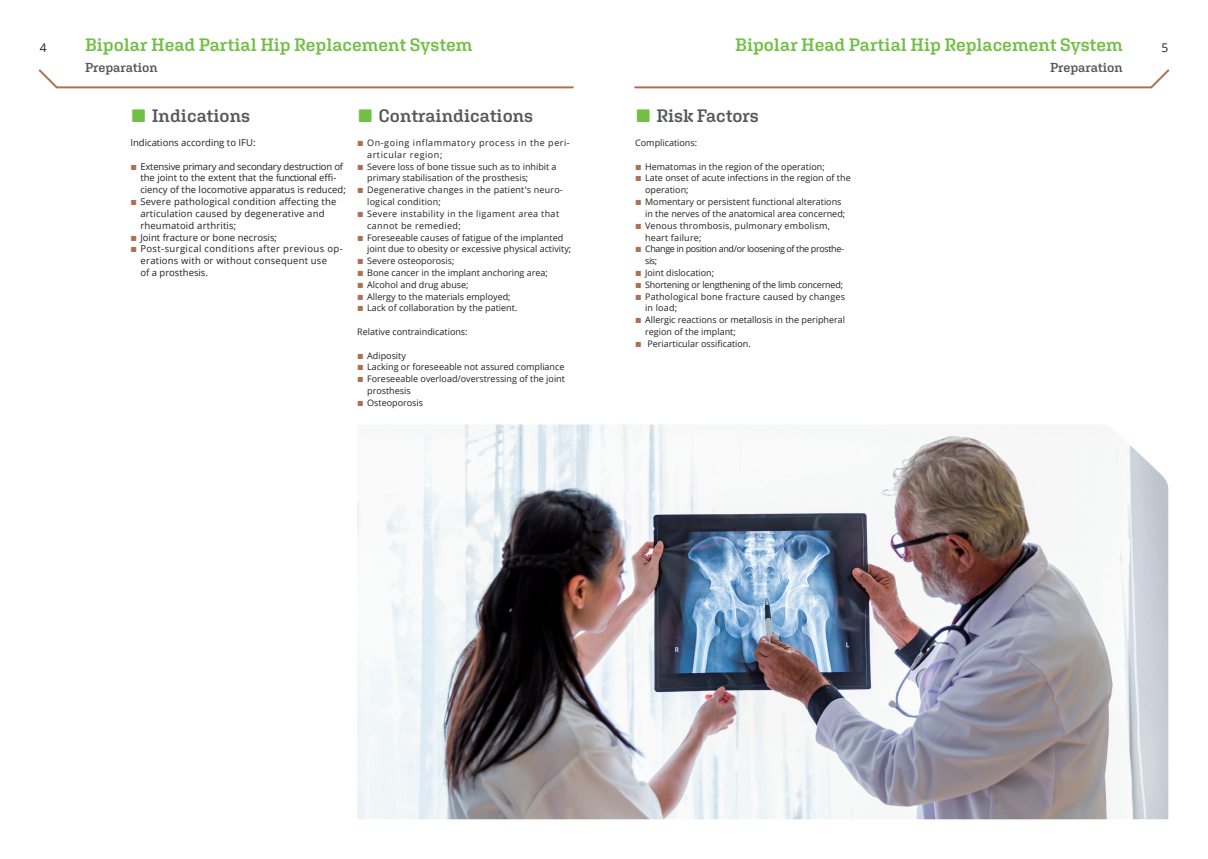
<style>
.page{position:relative;width:1208px;height:859px;background:#fff}
.page>*{position:absolute;margin:0;border:0;box-sizing:border-box;transform-origin:0 0}
.Page_top_index_green{font:600 18px "Aglet Slab";color:#71bf44}
.t1{font:600 18px "Aglet Slab";letter-spacing:-.005em;color:#57585a}
.Page_top_index_green-2{font:600 13px "Aglet Slab";color:#57585a}
.t2{font:12px "Open Sans";color:#231f20}
.Standard_text_9_5pt{font:9.5px/11.8px "Open Sans";letter-spacing:.02em;color:#231f20}
.Standard_text_9_5pt-2{font:9.5px/11.8px "Open Sans";color:#231f20}
.Bulletpoint_List_9pt{font:9px/11.8px "Open Sans";color:#231f20}
.Bulletpoint_List_9pt-2{font:9px/11.8px "Open Sans";letter-spacing:.02em;color:#231f20}
.Bulletpoint_List_9pt-3{font:9px/11.8px "Open Sans";letter-spacing:.04em;color:#231f20}
.Bulletpoint_List_9pt-4{font:9px/11.8px "Open Sans";letter-spacing:.06em;color:#231f20}
.Bulletpoint_List_9pt-5{font:9px/11.8px "Open Sans";letter-spacing:-.04em;color:#231f20}
.Bulletpoint_List_9pt-6{font:9px "Open Sans";letter-spacing:-.02em;color:#231f20}
.s1{font-size:20.5px;color:#71bf44}
.s2{font-family:"Aglet Slab";font-weight:600;font-size:8.2px;color:#ae7052}
</style>
<div class="page">
<svg style="left:634px;top:69px;width:536px;height:20px"></svg>
<svg style="left:38px;top:69px;width:536px;height:20px"></svg>
<img style="left:357px;top:424px;width:811px;height:395px">
<h3 class="t2" style="left:40px;top:39px;width:8px">4</h3>
<p class="Page_top_index_green" style="left:85px;top:34px;width:389px">Bipolar Head Partial Hip Replacement System</p>
<h3 class="t2" style="left:1161px;top:39px;width:8px">5</h3>
<p class="Page_top_index_green-2" style="left:85px;top:60px;width:74px">Preparation</p>
<p class="Page_top_index_green" style="left:735px;top:34px;width:389px">Bipolar Head Partial Hip Replacement System</p>
<p class="Page_top_index_green-2" style="left:1050px;top:60px;width:74px">Preparation</p>
<p class="t1" style="left:635px;top:105px;width:125px"><span class="s1">⬛</span> Risk Factors</p>
<p class="Bulletpoint_List_9pt" style="left:635px;top:137px;width:63px">Complications:</p>
<p class="Bulletpoint_List_9pt" style="left:635px;top:160px;width:191px"><span class="s2">⬛</span> Hematomas in the region of the operation;</p>
<p class="Bulletpoint_List_9pt" style="left:645px;top:172px;width:207px;text-indent:-10px"><span class="s2">⬛</span> Late onset of acute infections in the region of the operation;</p>
<p class="Bulletpoint_List_9pt" style="left:645px;top:196px;width:202px;text-indent:-10px"><span class="s2">⬛</span> Momentary or persistent functional alterations in the nerves of the anatomical area concerned;</p>
<p class="Bulletpoint_List_9pt-2" style="left:645px;top:219px;width:186px;text-indent:-10px"><span class="s2">⬛</span> Venous thrombosis, pulmonary embolism, heart failure;</p>
<p class="Bulletpoint_List_9pt-5" style="left:645px;top:243px;width:200px;text-indent:-10px"><span class="s2">⬛</span> Change in position and/or loosening of the prosthe&shy;sis;</p>
<p class="Bulletpoint_List_9pt" style="left:635px;top:267px;width:80px"><span class="s2">⬛</span> Joint dislocation;</p>
<p class="Bulletpoint_List_9pt-6" style="left:635px;top:278px;width:209px"><span class="s2">⬛</span> Shortening or lengthening of the limb concerned;</p>
<p class="Bulletpoint_List_9pt-2" style="left:645px;top:290px;width:201px;text-indent:-10px"><span class="s2">⬛</span> Pathological bone fracture caused by changes in load;</p>
<p class="Bulletpoint_List_9pt" style="left:645px;top:314px;width:201px;text-indent:-10px"><span class="s2">⬛</span> Allergic reactions or metallosis in the peripheral region of the implant;</p>
<p class="Bulletpoint_List_9pt" style="left:635px;top:337px;width:117px"><span class="s2">⬛</span> Periarticular ossification.</p>
<p class="t1" style="left:357px;top:105px;width:177px"><span class="s1">⬛</span> Contraindications</p>
<p class="Bulletpoint_List_9pt-4" style="left:367px;top:137px;width:204px;text-indent:-10px"><span class="s2">⬛</span> On-going inflammatory process in the peri&shy;articular region;</p>
<p class="Bulletpoint_List_9pt" style="left:367px;top:160px;width:191px;text-indent:-10px"><span class="s2">⬛</span> Severe loss of bone tissue such as to inhibit a primary stabilisation of the prosthesis;</p>
<p class="Bulletpoint_List_9pt-2" style="left:367px;top:184px;width:197px;text-indent:-10px"><span class="s2">⬛</span> Degenerative changes in the patient's neuro&shy;logical condition;</p>
<p class="Bulletpoint_List_9pt-3" style="left:367px;top:207px;width:193px;text-indent:-10px"><span class="s2">⬛</span> Severe instability in the ligament area that cannot be remedied;</p>
<p class="Bulletpoint_List_9pt" style="left:367px;top:231px;width:206px;text-indent:-10px"><span class="s2">⬛</span> Foreseeable causes of fatigue of the implanted joint due to obesity or excessive physical activity;</p>
<p class="Bulletpoint_List_9pt" style="left:357px;top:255px;width:99px"><span class="s2">⬛</span> Severe osteoporosis;</p>
<p class="Bulletpoint_List_9pt" style="left:357px;top:267px;width:192px"><span class="s2">⬛</span> Bone cancer in the implant anchoring area;</p>
<p class="Bulletpoint_List_9pt" style="left:357px;top:278px;width:113px"><span class="s2">⬛</span> Alcohol and drug abuse;</p>
<p class="Bulletpoint_List_9pt" style="left:357px;top:290px;width:155px"><span class="s2">⬛</span> Allergy to the materials employed;</p>
<p class="Bulletpoint_List_9pt" style="left:357px;top:302px;width:160px"><span class="s2">⬛</span> Lack of collaboration by the patient.</p>
<p class="Bulletpoint_List_9pt" style="left:357px;top:326px;width:112px">Relative contraindications:</p>
<p class="Bulletpoint_List_9pt" style="left:357px;top:349px;width:50px"><span class="s2">⬛</span> Adiposity</p>
<p class="Bulletpoint_List_9pt" style="left:357px;top:361px;width:209px"><span class="s2">⬛</span> Lacking or foreseeable not assured compliance</p>
<p class="Bulletpoint_List_9pt" style="left:367px;top:373px;width:199px;text-indent:-10px"><span class="s2">⬛</span> Foreseeable overload/overstressing of the joint prosthesis</p>
<p class="Bulletpoint_List_9pt" style="left:357px;top:396px;width:67px"><span class="s2">⬛</span> Osteoporosis</p>
<p class="t1" style="left:130px;top:105px;width:121px"><span class="s1">⬛</span> Indications</p>
<p class="Standard_text_9_5pt-2" style="left:130px;top:136px;width:127px">Indications according to IFU:</p>
<p class="Standard_text_9_5pt-2" style="left:140px;top:160px;width:207px;text-indent:-10px"><span class="s2">⬛</span> Extensive primary and secondary destruction of the joint to the extent that the functional effi&shy;ciency of the locomotive apparatus is reduced;</p>
<p class="Standard_text_9_5pt" style="left:140px;top:195px;width:198px;text-indent:-10px"><span class="s2">⬛</span> Severe pathological condition affecting the articulation caused by degenerative and rheumatoid arthritis;</p>
<p class="Standard_text_9_5pt-2" style="left:130px;top:231px;width:148px"><span class="s2">⬛</span> Joint fracture or bone necrosis;</p>
<p class="Standard_text_9_5pt" style="left:140px;top:243px;width:204px;text-indent:-10px"><span class="s2">⬛</span> Post-surgical conditions after previous op&shy;erations with or without consequent use<br>of a prosthesis.</p>
</div>
